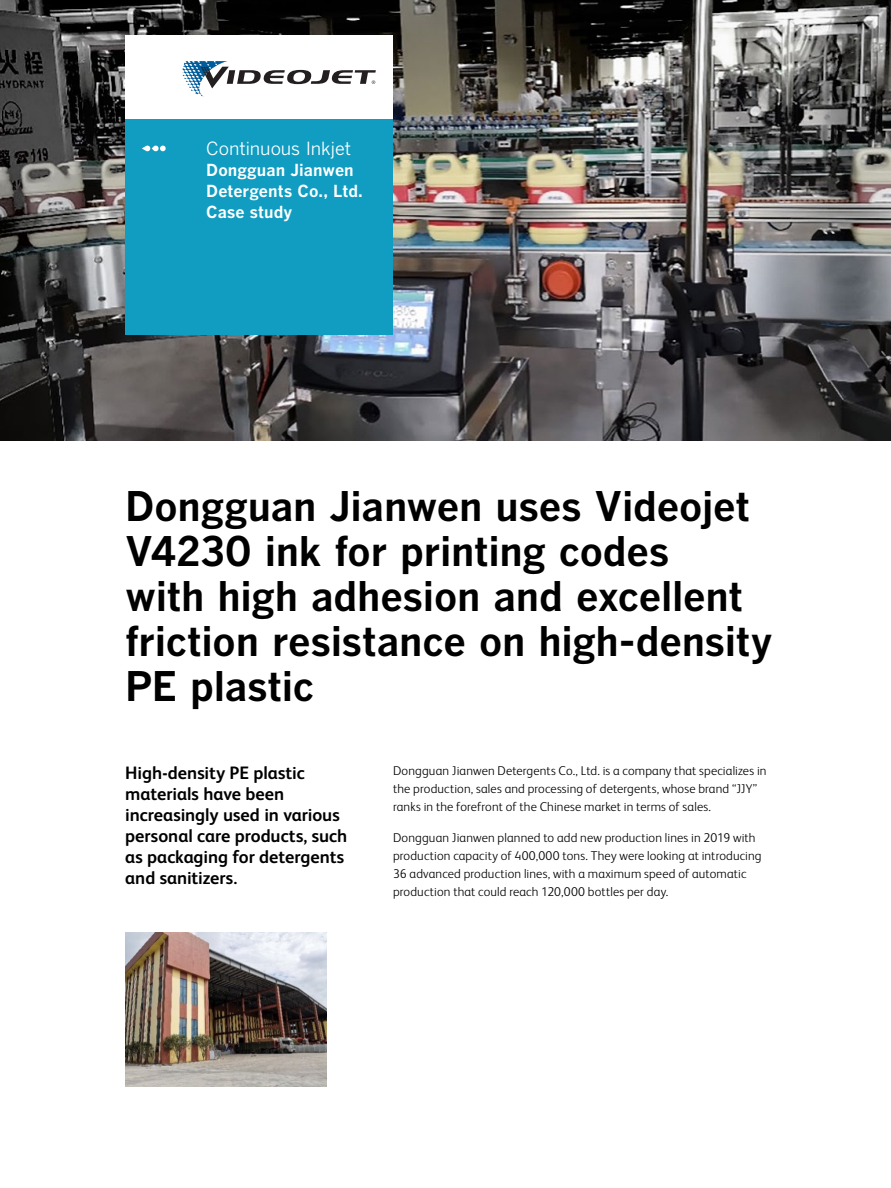
<style>
.page{position:relative;width:891px;height:1188px;background:#fff}
.page>*{position:absolute;margin:0;border:0;box-sizing:border-box;transform-origin:0 0}
.t1{font:700 40.5px/45px "Benton Gothic";letter-spacing:-.005em;color:#000}
.t2{font:700 18px/21px "FS Albert Pro";letter-spacing:-.005em;color:#000}
.t3{font:18px "Benton Gothic";letter-spacing:-.005em;color:#fff}
.t4{font:700 16.5px/21px "Benton Gothic";color:#fff}
.t5{font:300 12.75px/18px "FS Albert Pro";letter-spacing:.01em;color:#000}
</style>
<div class="page">
<img style="left:0;top:0;width:891px;height:441px">
<div style="left:125px;top:36px;width:268px;height:83px;background:#fff"></div>
<div style="left:125px;top:119px;width:268px;height:216px;background:#109dc1"></div>
<svg style="left:183px;top:61px;width:193px;height:35px"></svg>
<svg style="left:143px;top:146px;width:23px;height:5px"></svg>
<img style="left:125px;top:932px;width:201px;height:155px">
<h2 class="t3" style="left:206px;top:138px;width:146px">Continuous Inkjet</h2>
<p class="t4" style="left:206px;top:159px;width:158px">Dongguan Jianwen<br>Detergents Co., Ltd.<br>Case study</p>
<h1 class="t1" style="left:125px;top:485px;width:649px">Dongguan Jianwen uses Videojet<br>V4230 ink for printing codes<br>with high adhesion and excellent friction resistance on high-density<br>PE plastic</h1>
<h2 class="t2" style="left:125px;top:761px;width:224px">High-density PE plastic materials have been increasingly used in various personal care products, such as packaging for detergents and sanitizers.</h2>
<p class="t5" style="left:393px;top:761px;width:375px">Dongguan Jianwen Detergents Co., Ltd. is a company that specializes in the production, sales and processing of detergents, whose brand “JJY” ranks in the forefront of the Chinese market in terms of sales.</p>
<p class="t5" style="left:393px;top:827px;width:370px">Dongguan Jianwen planned to add new production lines in 2019 with production capacity of 400,000 tons. They were looking at introducing 36 advanced production lines, with a maximum speed of automatic production that could reach 120,000 bottles per day.</p>
</div>
